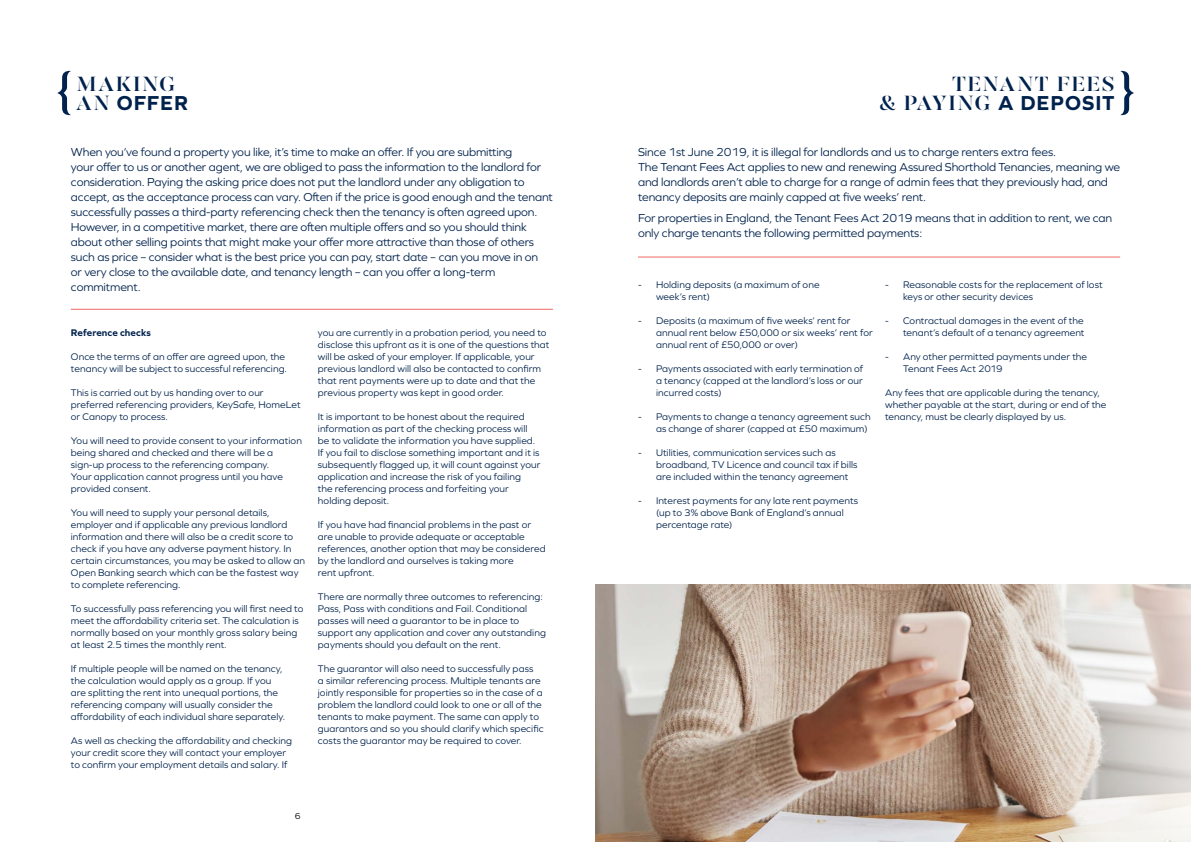
<style>
.page{position:relative;width:1191px;height:842px;background:#fff}
.page>*{position:absolute;margin:0;border:0;box-sizing:border-box;transform-origin:0 0}
.t1{font:700 21px "Graphie";letter-spacing:.045em;color:#00224c}
.t2{font:700 21px "Gabriela Stencil";letter-spacing:.055em;color:#00224c}
.t3{font:12px/15px "Graphie";letter-spacing:-.01em;color:#00224c}
.t4{font:10px/12px "Graphie";letter-spacing:.005em;color:#00224c}
.t5{font:700 10px "Graphie";letter-spacing:.01em;color:#00224c}
.t6{font:9px "Graphie";color:#000}
.s1{font-family:"Gabriela Stencil"}
</style>
<div class="page">
<hr style="left:71px;top:309px;width:482px;height:1px;background:#ed6862">
<hr style="left:638px;top:257px;width:482px;height:1px;background:#ed6862">
<img style="left:595px;top:584px;width:321px;height:258px">
<svg style="left:1120px;top:71px;width:13px;height:44px"></svg>
<svg style="left:58px;top:71px;width:13px;height:44px"></svg>
<svg style="left:916px;top:584px;width:275px;height:258px;background:#ccbcb0"></svg>
<h1 class="t2" style="left:77px;top:71px;width:100px">MAKING</h1>
<h1 class="t1" style="left:77px;top:91px;width:113px"><span class="s1">AN</span> OFFER</h1>
<p class="t3" style="left:71px;top:145px;width:483px">When you’ve found a property you like, it’s time to make an offer. If you are submitting<br>your offer to us or another agent, we are obliged to pass the information to the landlord for consideration. Paying the asking price does not put the landlord under any obligation to accept, as the acceptance process can vary. Often if the price is good enough and the tenant successfully passes a third-party referencing check then the tenancy is often agreed upon.<br>However, in a competitive market, there are often multiple offers and so you should think about other selling points that might make your offer more attractive than those of others such as price – consider what is the best price you can pay, start date – can you move in on<br>or very close to the available date, and tenancy length – can you offer a long-term commitment.</p>
<p class="t5" style="left:71px;top:327px;width:81px">Reference checks</p>
<p class="t4" style="left:71px;top:350px;width:218px">Once the terms of an offer are agreed upon, the tenancy will be subject to successful referencing.</p>
<p class="t4" style="left:71px;top:386px;width:231px">This is carried out by us handing over to our preferred referencing providers, KeySafe, HomeLet or Canopy to process.</p>
<p class="t4" style="left:71px;top:434px;width:232px">You will need to provide consent to your information being shared and checked and there will be a sign-up process to the referencing company.<br>Your application cannot progress until you have provided consent.</p>
<p class="t4" style="left:71px;top:506px;width:236px">You will need to supply your personal details, employer and if applicable any previous landlord information and there will also be a credit score to check if you have any adverse payment history. In certain circumstances, you may be asked to allow an Open Banking search which can be the fastest way to complete referencing.</p>
<p class="t4" style="left:71px;top:602px;width:234px">To successfully pass referencing you will first need to meet the affordability criteria set. The calculation is normally based on your monthly gross salary being at least 2.5 times the monthly rent.</p>
<p class="t4" style="left:71px;top:662px;width:216px">If multiple people will be named on the tenancy, the calculation would apply as a group. If you are splitting the rent into unequal portions, the referencing company will usually consider the affordability of each individual share separately.</p>
<p class="t4" style="left:71px;top:734px;width:223px">As well as checking the affordability and checking your credit score they will contact your employer to confirm your employment details and salary. If</p>
<p class="t4" style="left:318px;top:326px;width:233px">you are currently in a probation period, you need to disclose this upfront as it is one of the questions that will be asked of your employer. If applicable, your previous landlord will also be contacted to confirm that rent payments were up to date and that the previous property was kept in good order.</p>
<p class="t4" style="left:318px;top:410px;width:224px">It is important to be honest about the required information as part of the checking process will be to validate the information you have supplied.<br>If you fail to disclose something important and it is subsequently flagged up, it will count against your application and increase the risk of you failing<br>the referencing process and forfeiting your holding deposit.</p>
<p class="t4" style="left:318px;top:518px;width:229px">If you have had financial problems in the past or are unable to provide adequate or acceptable references, another option that may be considered by the landlord and ourselves is taking more<br>rent upfront.</p>
<p class="t4" style="left:318px;top:590px;width:229px">There are normally three outcomes to referencing:<br>Pass, Pass with conditions and Fail. Conditional passes will need a guarantor to be in place to support any application and cover any outstanding payments should you default on the rent.</p>
<p class="t4" style="left:318px;top:662px;width:227px">The guarantor will also need to successfully pass<br>a similar referencing process. Multiple tenants are jointly responsible for properties so in the case of a problem the landlord could look to one or all of the tenants to make payment. The same can apply to guarantors and so you should clarify which specific costs the guarantor may be required to cover.</p>
<p class="t6" style="left:295px;top:810px;width:7px">6</p>
<h1 class="t2" style="left:952px;top:71px;width:164px">TENANT FEES</h1>
<h1 class="t1" style="left:879px;top:91px;width:237px"><span class="s1">&amp; PAYING</span> A DEPOSIT</h1>
<p class="t3" style="left:638px;top:145px;width:483px">Since 1st June 2019, it is illegal for landlords and us to charge renters extra fees.<br>The Tenant Fees Act applies to new and renewing Assured Shorthold Tenancies, meaning we and landlords aren’t able to charge for a range of admin fees that they previously had, and tenancy deposits are mainly capped at five weeks’ rent.</p>
<p class="t3" style="left:638px;top:210px;width:476px">For properties in England, the Tenant Fees Act 2019 means that in addition to rent, we can only charge tenants the following permitted payments:</p>
<p class="t4" style="left:656px;top:278px;width:165px;text-indent:-18px">- Holding deposits (a maximum of one week’s rent)</p>
<p class="t4" style="left:656px;top:314px;width:218px;text-indent:-18px">- Deposits (a maximum of five weeks’ rent for annual rent below £50,000 or six weeks’ rent for annual rent of £50,000 or over)</p>
<p class="t4" style="left:656px;top:362px;width:209px;text-align:justify;text-indent:-18px">- Payments associated with early termination of a tenancy (capped at the landlord’s loss or our incurred costs)</p>
<p class="t4" style="left:656px;top:410px;width:216px;text-indent:-18px">- Payments to change a tenancy agreement such as change of sharer (capped at £50 maximum)</p>
<p class="t4" style="left:656px;top:446px;width:203px;text-indent:-18px">- Utilities, communication services such as broadband, TV Licence and council tax if bills are included within the tenancy agreement</p>
<p class="t4" style="left:656px;top:494px;width:204px;text-indent:-18px">- Interest payments for any late rent payments (up to 3% above Bank of England’s annual percentage rate)</p>
<p class="t4" style="left:903px;top:278px;width:201px;text-indent:-18px">- Reasonable costs for the replacement of lost keys or other security devices</p>
<p class="t4" style="left:885px;top:314px;width:201px;text-align:right">- Contractual damages in the event of the tenant’s default of a tenancy agreement</p>
<p class="t4" style="left:903px;top:350px;width:186px;text-indent:-18px">- Any other permitted payments under the<br>Tenant Fees Act 2019</p>
<p class="t4" style="left:885px;top:386px;width:223px">Any fees that are applicable during the tenancy, whether payable at the start, during or end of the tenancy, must be clearly displayed by us.</p>
</div>
